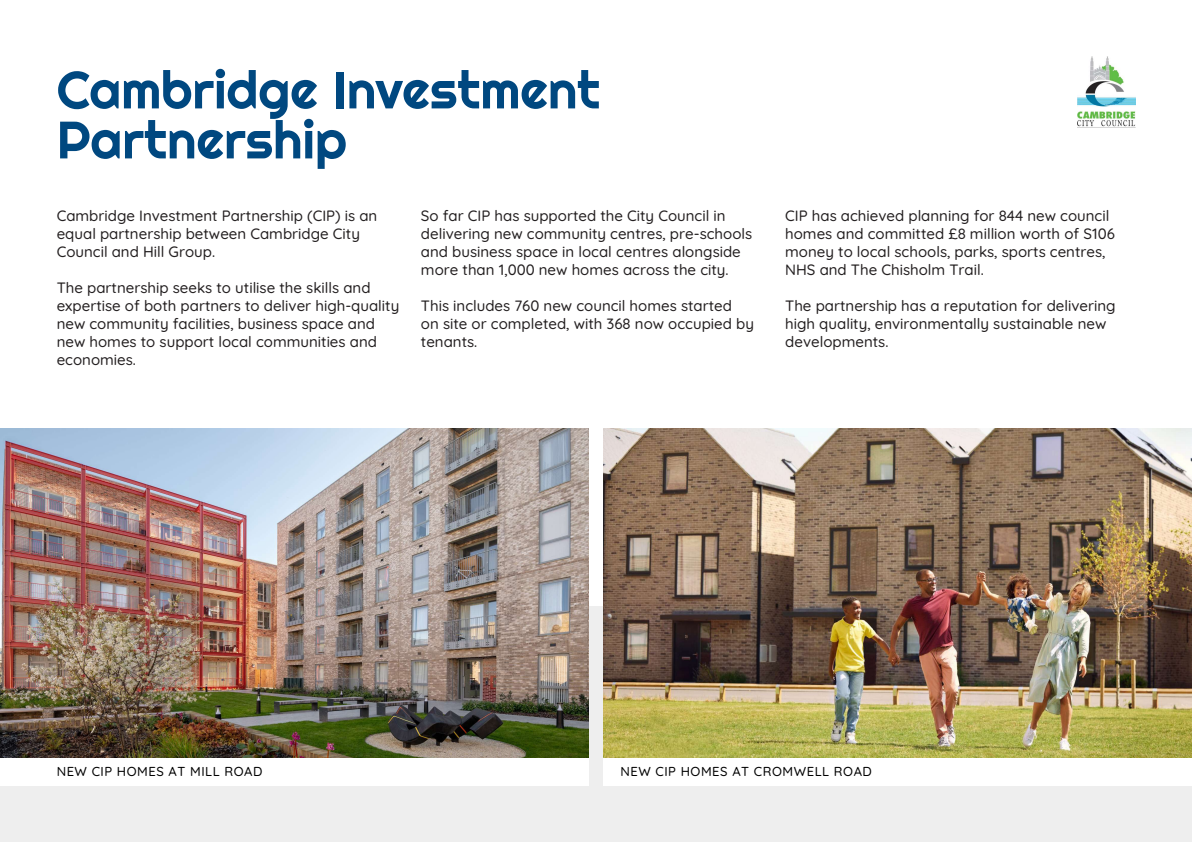
<style>
.page{position:relative;width:1192px;height:842px;background:#fff}
.page>*{position:absolute;margin:0;border:0;box-sizing:border-box;transform-origin:0 0}
.t1{font:52.5px/50px "Righteous";color:#004880}
.t2{font:300 15px/18px "Quicksand";color:#231f20}
.t3{font:300 13px "Quicksand";letter-spacing:.04em;color:#000}
</style>
<div class="page">
<div style="left:0;top:607px;width:1192px;height:235px;background:#eee"></div>
<img style="left:0;top:428px;width:589px;height:330px">
<img style="left:603px;top:428px;width:589px;height:330px">
<div style="left:0;top:758px;width:589px;height:27px;background:#fff"></div>
<div style="left:603px;top:758px;width:589px;height:27px;background:#fff"></div>
<img style="left:1078px;top:57px;width:57px;height:71px">
<h1 class="t1" style="left:57px;top:64px;width:545px">Cambridge Investment<br>Partnership</h1>
<p class="t2" style="left:57px;top:205px;width:322px">Cambridge Investment Partnership (CIP) is an equal partnership between Cambridge City<br>Council and Hill Group.</p>
<p class="t2" style="left:57px;top:277px;width:344px">The partnership seeks to utilise the skills and expertise of both partners to deliver high-quality new community facilities, business space and new homes to support local communities and economies.</p>
<p class="t2" style="left:421px;top:205px;width:333px">So far CIP has supported the City Council in delivering new community centres, pre-schools and business space in local centres alongside more than 1,000 new homes across the city.</p>
<p class="t2" style="left:421px;top:295px;width:335px">This includes 760 new council homes started<br>on site or completed, with 368 now occupied by tenants.</p>
<p class="t2" style="left:785px;top:205px;width:331px">CIP has achieved planning for 844 new council homes and committed £8 million worth of S106 money to local schools, parks, sports centres, NHS and The Chisholm Trail.</p>
<p class="t2" style="left:785px;top:295px;width:332px">The partnership has a reputation for delivering high quality, environmentally sustainable new developments.</p>
<p class="t3" style="left:57px;top:761px;width:207px">NEW CIP HOMES AT MILL ROAD</p>
<p class="t3" style="left:620px;top:761px;width:253px">NEW CIP HOMES AT CROMWELL ROAD</p>
</div>
